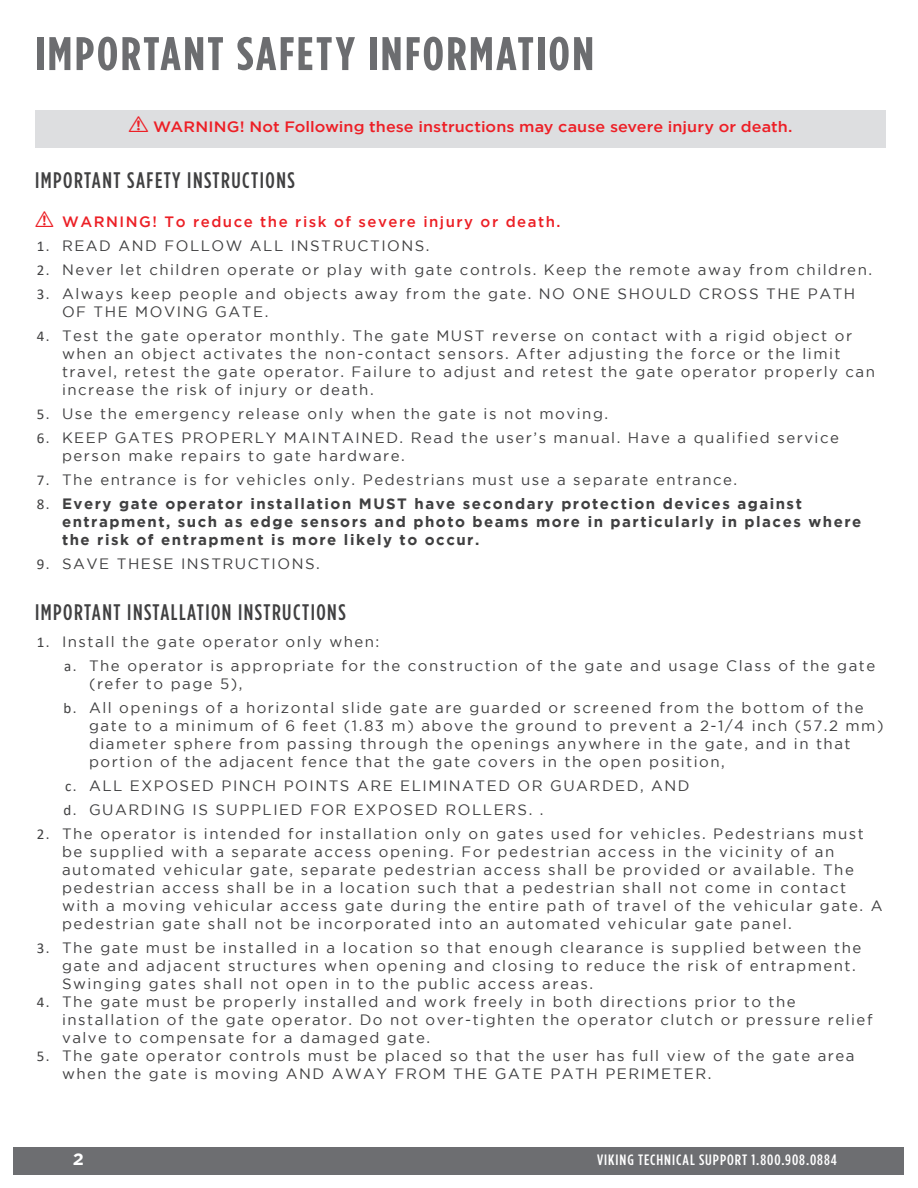
<style>
.page{position:relative;width:918px;height:1188px;background:#fff}
.page>*{position:absolute;margin:0;border:0;box-sizing:border-box;transform-origin:0 0}
.t1{font:700 47.1px "Gotham Condensed";letter-spacing:.05em;color:#6c6d70;scale:1.08 1}
.t2{font:500 22.5px "Gotham Condensed";letter-spacing:.065em;color:#404041}
.t3{font:700 16.5px "Gotham";color:#fff;scale:1.08 1}
.t4{font:15px/18px "Gotham";letter-spacing:.1em;color:#404041}
.t5{font:700 15px/18px "Gotham";letter-spacing:.1em;color:#404041}
.t6{font:500 15px "Gotham";color:#ed1f26;scale:1.08 1}
.t7{font:500 15px "Gotham";letter-spacing:.1em;color:#ec1f25}
.t8{font:500 15px "Gotham Condensed";letter-spacing:.06em;color:#fff;scale:1.08 1}
.s1{font-family:"Hazard";font-weight:400;font-size:22.5px}
.s2{font-family:"Calibri"}
.s3{font-family:"Calibri";font-weight:400}
</style>
<div class="page">
<div style="left:14px;top:1147px;width:890px;height:27px;background:#6d6e71"></div>
<div style="left:35px;top:110px;width:851px;height:38px;background:#dddee0"></div>
<h1 class="t1" style="left:35px;top:27px;width:519px">IMPORTANT SAFETY INFORMATION</h1>
<p class="t6" style="left:128px;top:119px;width:616px"><span class="s1">!</span> WARNING! Not Following these instructions may cause severe injury or death.</p>
<h2 class="t2" style="left:35px;top:168px;width:261px">IMPORTANT SAFETY INSTRUCTIONS</h2>
<p class="t7" style="left:35px;top:213px;width:527px"><span class="s1">!</span> WARNING! To reduce the risk of severe injury or death.</p>
<p class="t4" style="left:37px;top:236px;width:394px"><span class="s2">1.</span> READ AND FOLLOW ALL INSTRUCTIONS.</p>
<p class="t4" style="left:37px;top:260px;width:837px"><span class="s2">2.</span> Never let children operate or play with gate controls. Keep the remote away from children.</p>
<p class="t4" style="left:62px;top:284px;width:795px;text-indent:-25px"><span class="s2">3.</span> Always keep people and objects away from the gate. NO ONE SHOULD CROSS THE PATH<br>OF THE MOVING GATE.</p>
<p class="t4" style="left:62px;top:326px;width:814px;text-indent:-25px"><span class="s2">4.</span> Test the gate operator monthly. The gate MUST reverse on contact with a rigid object or when an object activates the non-contact sensors. After adjusting the force or the limit travel, retest the gate operator. Failure to adjust and retest the gate operator properly can increase the risk of injury or death.</p>
<p class="t4" style="left:37px;top:404px;width:573px"><span class="s2">5.</span> Use the emergency release only when the gate is not moving.</p>
<p class="t4" style="left:62px;top:428px;width:778px;text-indent:-25px"><span class="s2">6.</span> KEEP GATES PROPERLY MAINTAINED. Read the user’s manual. Have a qualified service person make repairs to gate hardware.</p>
<p class="t4" style="left:37px;top:470px;width:702px"><span class="s2">7.</span> The entrance is for vehicles only. Pedestrians must use a separate entrance.</p>
<p class="t5" style="left:62px;top:494px;width:801px;text-indent:-25px"><span class="s3">8.</span> Every gate operator installation MUST have secondary protection devices against entrapment, such as edge sensors and photo beams more in particularly in places where the risk of entrapment is more likely to occur.</p>
<p class="t4" style="left:37px;top:554px;width:285px"><span class="s2">9.</span> SAVE THESE INSTRUCTIONS.</p>
<h2 class="t2" style="left:35px;top:600px;width:312px">IMPORTANT INSTALLATION INSTRUCTIONS</h2>
<p class="t4" style="left:64px;top:629px;width:813px;line-height:24px;text-indent:-27px"><span class="s2">1.</span> Install the gate operator only when:<br><span class="s2">a.</span> The operator is appropriate for the construction of the gate and usage Class of the gate</p>
<p class="t4" style="left:64px;top:671px;width:802px;line-height:24px;text-indent:25px">(refer to page 5),<br><span class="s2">b.</span> All openings of a horizontal slide gate are guarded or screened from the bottom of the</p>
<p class="t4" style="left:89px;top:716px;width:796px">gate to a minimum of 6 feet (1.83 m) above the ground to prevent a 2-1/4 inch (57.2 mm) diameter sphere from passing through the openings anywhere in the gate, and in that portion of the adjacent fence that the gate covers in the open position,</p>
<p class="t4" style="left:64px;top:773px;width:628px;line-height:24px"><span class="s2">c.</span> ALL EXPOSED PINCH POINTS ARE ELIMINATED OR GUARDED, AND <span class="s2">d.</span> GUARDING IS SUPPLIED FOR EXPOSED ROLLERS. .</p>
<p class="t4" style="left:62px;top:824px;width:822px;text-indent:-25px"><span class="s2">2.</span> The operator is intended for installation only on gates used for vehicles. Pedestrians must be supplied with a separate access opening. For pedestrian access in the vicinity of an automated vehicular gate, separate pedestrian access shall be provided or available. The pedestrian access shall be in a location such that a pedestrian shall not come in contact with a moving vehicular access gate during the entire path of travel of the vehicular gate. A pedestrian gate shall not be incorporated into an automated vehicular gate panel.</p>
<p class="t4" style="left:62px;top:938px;width:801px;text-indent:-25px"><span class="s2">3.</span> The gate must be installed in a location so that enough clearance is supplied between the gate and adjacent structures when opening and closing to reduce the risk of entrapment.<br>Swinging gates shall not open in to the public access areas.</p>
<p class="t4" style="left:62px;top:992px;width:812px;text-indent:-25px"><span class="s2">4.</span> The gate must be properly installed and work freely in both directions prior to the installation of the gate operator. Do not over-tighten the operator clutch or pressure relief valve to compensate for a damaged gate.</p>
<p class="t4" style="left:62px;top:1046px;width:794px;text-indent:-25px"><span class="s2">5.</span> The gate operator controls must be placed so that the user has full view of the gate area when the gate is moving AND AWAY FROM THE GATE PATH PERIMETER.</p>
<p class="t3" style="left:73px;top:1149px;width:12px">2</p>
<p class="t8" style="left:597px;top:1151px;width:224px">VIKING TECHNICAL SUPPORT 1.800.908.0884</p>
</div>
